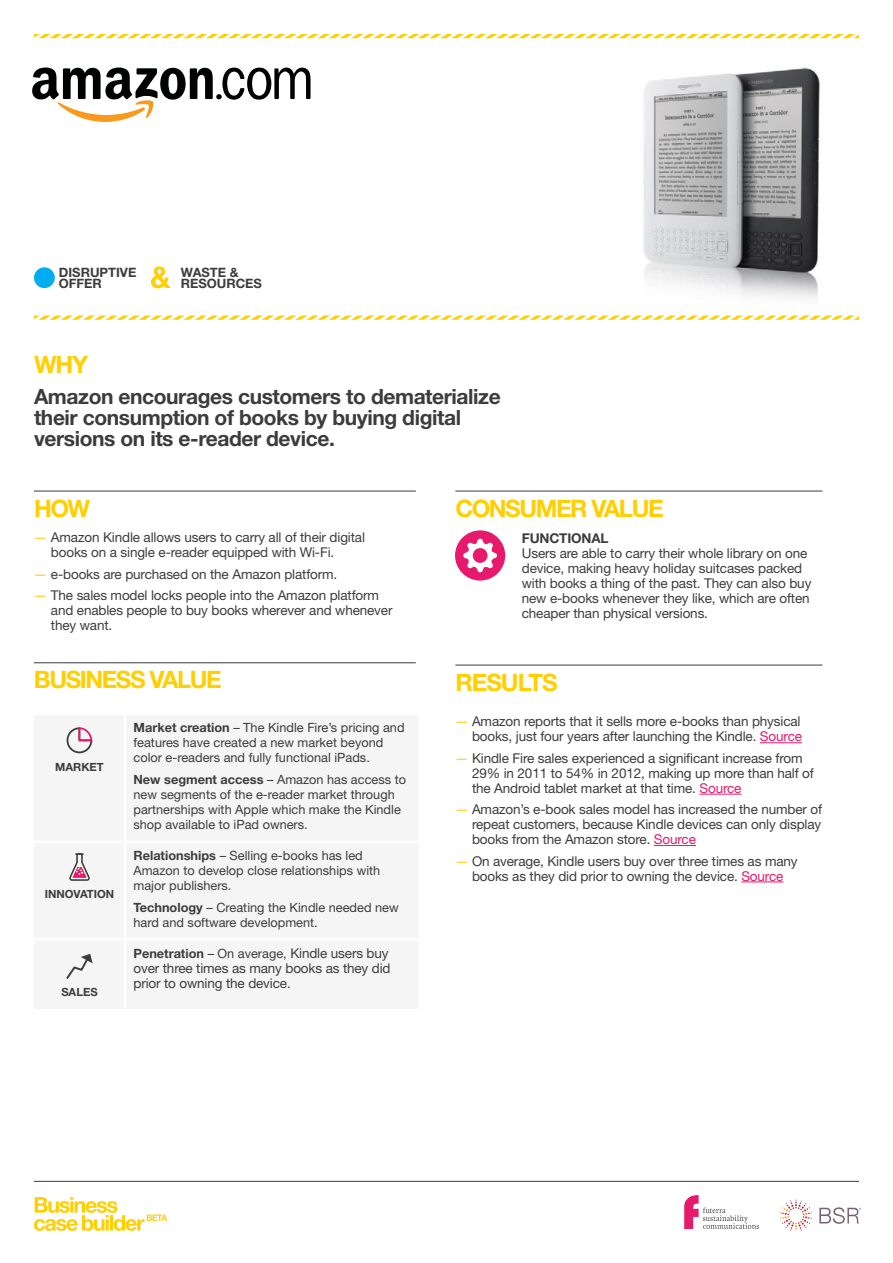
<style>
.page{position:relative;width:893px;height:1263px;background:#fff}
.page>*{position:absolute;margin:0;border:0;box-sizing:border-box;transform-origin:0 0}
.t1{font:700 24px "Helvetica Neue";letter-spacing:-.06em;color:#ffcf01}
.t2{font:700 24px "Helvetica Neue";letter-spacing:-.04em;color:#ffcf01}
.t3{font:700 21px/21px "Helvetica Neue";letter-spacing:-.02em;color:#3c3c3c}
.t4{font:13.5px/15px "Helvetica Neue";letter-spacing:-.01em;color:#3c3c3c}
.t5{font:700 13.5px "Helvetica Neue";letter-spacing:-.01em;color:#3c3c3c}
.t6{font:700 12.9px/11.6px "Helvetica Neue";color:#3c3c3c}
.t7{font:12.75px/15px "Helvetica Neue";color:#3c3c3c}
.t8{font:700 11.25px "Helvetica Neue";color:#3c3c3c}
.s1{color:#ffcf01}
.s2{font-weight:700}
.s3{font-weight:700;font-size:12.75px}
.s4{font-size:12.75px}
.s5{color:#e7196c}
</style>
<div class="page">
<svg style="left:34px;top:1197px;width:133px;height:34px"></svg>
<hr style="left:34px;top:1181px;width:825px;height:1px;background:#3c3c3c">
<svg style="left:780px;top:1199px;width:32px;height:32px"></svg>
<svg style="left:819px;top:1207px;width:42px;height:17px"></svg>
<svg style="left:684px;top:1195px;width:75px;height:34px"></svg>
<div style="left:34px;top:267px;width:21px;height:21px;background:#00aeef;border-radius:50%"></div>
<svg style="left:34px;top:34px;width:825px;height:4px"></svg>
<svg style="left:34px;top:315px;width:825px;height:5px"></svg>
<hr style="left:760px;top:742px;width:42px;height:1px;background:#e7196c">
<hr style="left:699px;top:794px;width:42px;height:1px;background:#e7196c">
<hr style="left:654px;top:845px;width:42px;height:1px;background:#e7196c">
<hr style="left:741px;top:881px;width:42px;height:1px;background:#e7196c">
<svg style="left:32px;top:68px;width:279px;height:54px"></svg>
<img style="left:643px;top:67px;width:177px;height:233px">
<hr style="left:34px;top:491px;width:382px;height:1px;background:#3c3c3c">
<hr style="left:34px;top:662px;width:382px;height:1px;background:#3c3c3c">
<hr style="left:455px;top:491px;width:367px;height:1px;background:#3c3c3c">
<hr style="left:455px;top:665px;width:367px;height:1px;background:#3c3c3c">
<svg style="left:66px;top:727px;width:27px;height:27px"></svg>
<svg style="left:69px;top:853px;width:21px;height:28px"></svg>
<svg style="left:66px;top:954px;width:27px;height:25px"></svg>
<svg style="left:151px;top:266px;width:20px;height:22px"></svg>
<svg style="left:455px;top:530px;width:50px;height:50px"></svg>
<p class="t6" style="left:59px;top:266px;width:79px">DISRUPTIVE<br>OFFER</p>
<h1 class="t1" style="left:34px;top:349px;width:56px">WHY</h1>
<p class="t6" style="left:181px;top:266px;width:83px">WASTE &amp;<br>RESOURCES</p>
<h2 class="t3" style="left:34px;top:385px;width:468px">Amazon encourages customers to dematerialize their consumption of books by buying digital versions on its e-reader device.</h2>
<h1 class="t1" style="left:34px;top:493px;width:58px">HOW</h1>
<p class="t4" style="left:51px;top:530px;width:316px;text-indent:-17px"><span class="s1">—</span> Amazon Kindle allows users to carry all of their digital books on a single e-reader equipped with Wi-Fi.</p>
<p class="t4" style="left:34px;top:566px;width:305px"><span class="s1">—</span> e-books are purchased on the Amazon platform.</p>
<p class="t4" style="left:51px;top:587px;width:343px;text-indent:-17px"><span class="s1">—</span> The sales model locks people into the Amazon platform and enables people to buy books wherever and whenever they want.</p>
<h1 class="t1" style="left:34px;top:665px;width:189px">BUSINESS VALUE</h1>
<p class="t8" style="left:55px;top:760px;width:50px">MARKET</p>
<p class="t8" style="left:45px;top:887px;width:71px">INNOVATION</p>
<p class="t8" style="left:61px;top:985px;width:38px">SALES</p>
<p class="t7" style="left:134px;top:720px;width:273px"><span class="s2">Market creation</span> – The Kindle Fire’s pricing and features have created a new market beyond color e-readers and fully functional iPads.</p>
<p class="t7" style="left:134px;top:772px;width:274px"><span class="s2">New segment access</span> – Amazon has access to new segments of the e-reader market through partnerships with Apple which make the Kindle shop available to iPad owners.</p>
<p class="t7" style="left:134px;top:848px;width:248px"><span class="s2">Relationships</span> – Selling e-books has led<br>Amazon to develop close relationships with major publishers.</p>
<p class="t7" style="left:134px;top:899px;width:267px"><span class="s2">Technology</span> – Creating the Kindle needed new hard and software development.</p>
<p class="t4" style="left:134px;top:946px;width:259px"><span class="s3">Penetration</span> <span class="s4">– On average,</span> Kindle users buy over three times as many books as they did prior to owning the device<span class="s4">.</span></p>
<h1 class="t1" style="left:455px;top:493px;width:210px">CONSUMER VALUE</h1>
<p class="t5" style="left:522px;top:530px;width:88px">FUNCTIONAL</p>
<p class="t4" style="left:522px;top:545px;width:291px">Users are able to carry their whole library on one device, making heavy holiday suitcases packed with books a thing of the past. They can also buy new e-books whenever they like, which are often cheaper than physical versions.</p>
<h1 class="t2" style="left:455px;top:667px;width:104px">RESULTS</h1>
<p class="t4" style="left:455px;top:714px;width:349px;text-align:right"><span class="s1">—</span> Amazon reports that it sells more e-books than physical books, just four years after launching the Kindle. <span class="s5">Source</span></p>
<p class="t4" style="left:472px;top:750px;width:343px;text-indent:-17px"><span class="s1">—</span> Kindle Fire sales experienced a significant increase from<br>29% in 2011 to 54% in 2012, making up more than half of the Android tablet market at that time. <span class="s5">Source</span></p>
<p class="t4" style="left:472px;top:802px;width:352px;text-align:justify;text-indent:-17px"><span class="s1">—</span> Amazon’s e-book sales model has increased the number of repeat customers, because Kindle devices can only display books from the Amazon store. <span class="s5">Source</span></p>
<p class="t4" style="left:455px;top:853px;width:344px;text-align:center"><span class="s1">—</span> On average, Kindle users buy over three times as many books as they did prior to owning the device. <span class="s5">Source</span></p>
</div>
